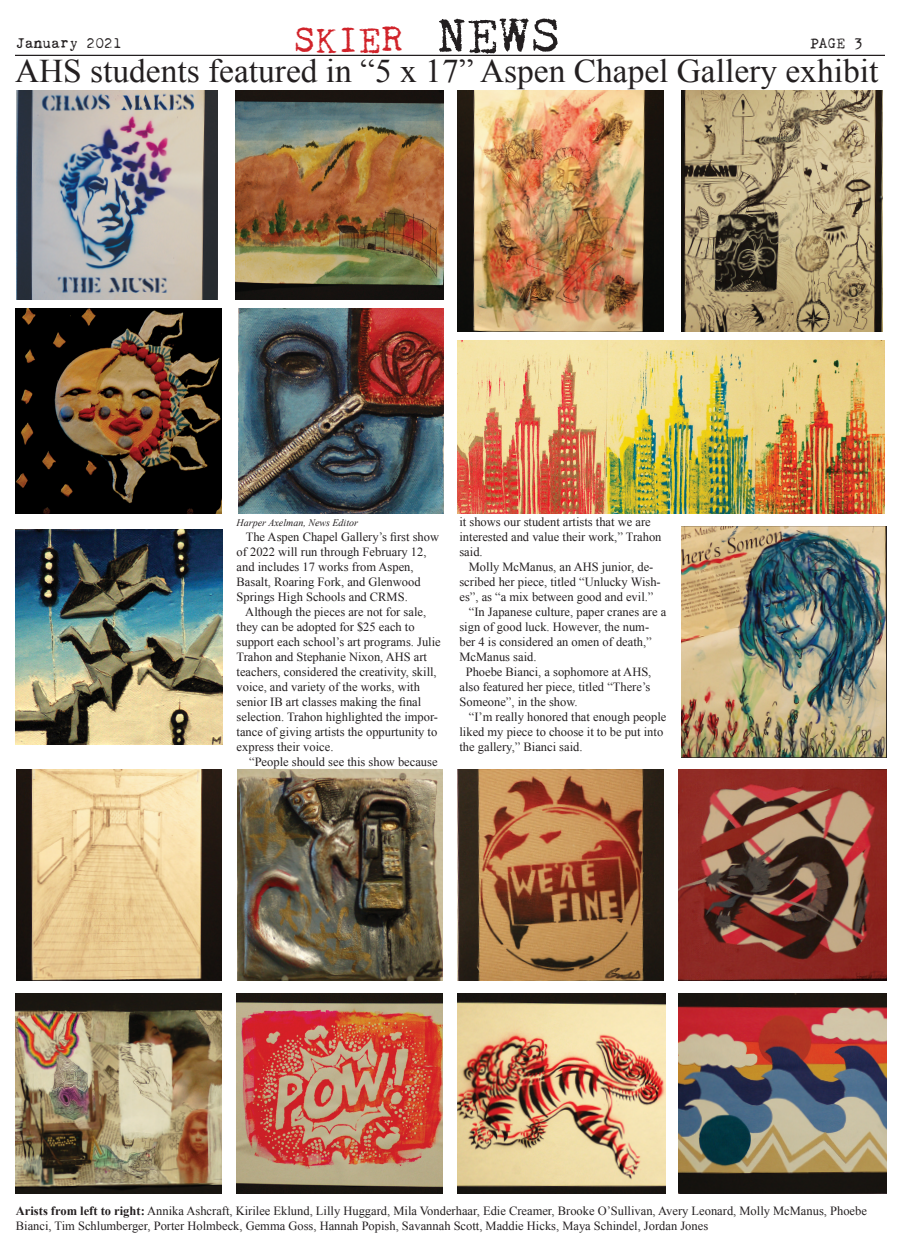
<style>
.page{position:relative;width:900px;height:1260px;background:#fff}
.page>*{position:absolute;margin:0;border:0;box-sizing:border-box;transform-origin:0 0}
.t1{font:50.5px "Kingthings Trypewriter 2";color:#231f20;scale:1.05 1}
.t2{font:37.38px "Kingthings Trypewriter 2";color:#d1232a}
.t3{font:33.12px "Times New Roman";color:#231f20}
.t4{font:15px "Kingthings Trypewriter 2";color:#231f20}
.t5{font:12.5px/15px "Times New Roman";color:#231f20}
.t6{font:italic 10px "Times New Roman";color:#231f20}
.s1{font-weight:700}
</style>
<div class="page">
<hr style="left:15px;top:55px;width:870px;height:1px;background:#231f20">
<img style="left:238px;top:308px;width:206px;height:206px">
<img style="left:681px;top:91px;width:202px;height:241px">
<img style="left:458px;top:994px;width:208px;height:200px">
<img style="left:679px;top:770px;width:207px;height:210px">
<img style="left:16px;top:994px;width:206px;height:200px">
<img style="left:237px;top:769px;width:205px;height:211px">
<img style="left:458px;top:91px;width:206px;height:241px">
<img style="left:458px;top:340px;width:427px;height:174px">
<img style="left:458px;top:769px;width:206px;height:211px">
<img style="left:16px;top:91px;width:202px;height:209px">
<img style="left:16px;top:769px;width:205px;height:211px">
<img style="left:236px;top:994px;width:207px;height:200px">
<img style="left:679px;top:994px;width:207px;height:200px">
<img style="left:681px;top:526px;width:205px;height:231px">
<img style="left:15px;top:308px;width:206px;height:206px">
<img style="left:235px;top:91px;width:209px;height:209px">
<img style="left:15px;top:529px;width:208px;height:215px">
<p class="t2" style="left:293px;top:19px;width:111px">SKIER</p>
<p class="t1" style="left:437px;top:8px;width:120px">NEWS</p>
<p class="t4" style="left:810px;top:35px;width:54px">PAGE 3</p>
<p class="t3" style="left:15px;top:49px;width:865px">AHS students featured in “5 x 17” Aspen Chapel Gallery exhibit</p>
<p class="t4" style="left:16px;top:35px;width:107px">January 2021</p>
<p class="t6" style="left:237px;top:515px;width:123px">Harper Axelman, News Editor</p>
<p class="t5" style="left:237px;top:529px;width:204px;text-indent:9px">The Aspen Chapel Gallery’s first show of 2022 will run through February 12, and includes 17 works from Aspen, Basalt, Roaring Fork, and Glenwood Springs High Schools and CRMS.</p>
<p class="t5" style="left:237px;top:604px;width:206px;text-indent:9px">Although the pieces are not for sale, they can be adopted for $25 each to support each school’s art programs. Julie Trahon and Stephanie Nixon, AHS art teachers, considered the creativity, skill, voice, and variety of the works, with senior IB art classes making the final selection. Trahon highlighted the impor&shy;tance of giving artists the oppurtunity to express their voice.</p>
<p class="t5" style="left:249px;top:754px;width:190px">“People should see this show because</p>
<p class="t5" style="left:459px;top:514px;width:204px">it shows our student artists that we are interested and value their work,” Trahon said.</p>
<p class="t5" style="left:459px;top:559px;width:203px;text-align:center">Molly McManus, an AHS junior, de&shy;scribed her piece, titled “Unlucky Wish&shy;es”, as “a mix between good and evil.”</p>
<p class="t5" style="left:459px;top:604px;width:208px;text-indent:9px">“In Japanese culture, paper cranes are a sign of good luck. However, the num&shy;ber 4 is considered an omen of death,”<br>McManus said.</p>
<p class="t5" style="left:459px;top:664px;width:193px;text-align:justify;text-indent:6px">Phoebe Bianci, a sophomore at AHS, also featured her piece, titled “There’s Someone”, in the show.</p>
<p class="t5" style="left:459px;top:709px;width:208px;text-indent:9px">“I’m really honored that enough people liked my piece to choose it to be put into the gallery,” Bianci said.</p>
<p class="t5" style="left:16px;top:1203px;width:853px"><span class="s1">Arists from left to right:</span> Annika Ashcraft, Kirilee Eklund, Lilly Huggard, Mila Vonderhaar, Edie Creamer, Brooke O’Sullivan, Avery Leonard, Molly McManus, Phoebe<br>Bianci, Tim Schlumberger, Porter Holmbeck, Gemma Goss, Hannah Popish, Savannah Scott, Maddie Hicks, Maya Schindel, Jordan Jones</p>
</div>
